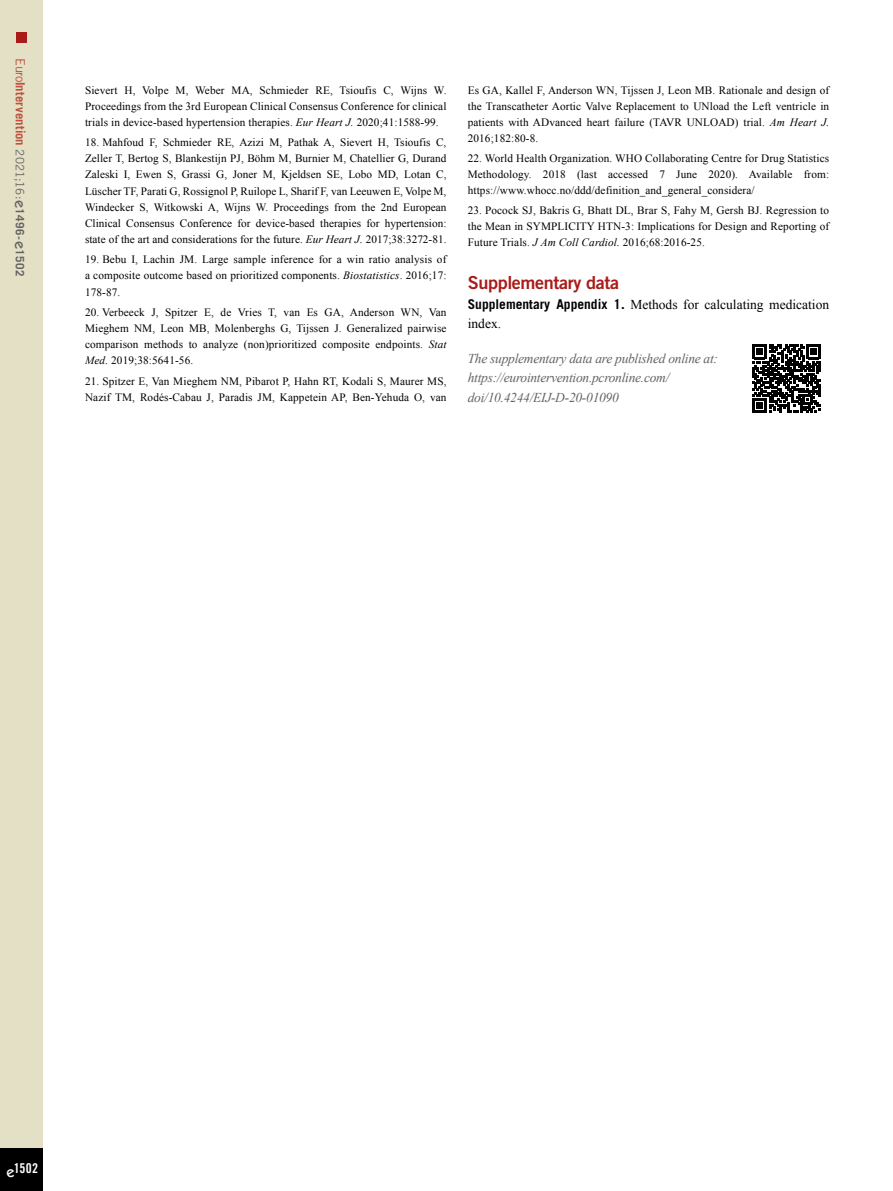
<style>
.page{position:relative;width:893px;height:1191px;background:#fff}
.page>*{position:absolute;margin:0;border:0;box-sizing:border-box;transform-origin:0 0}
.t1{font:18px "Trade Gothic LT Std Bd 2";letter-spacing:-.02em;color:#a91b18}
.t2{font:italic 13.5px/19.5px "Times New Roman";letter-spacing:-.02em;color:#646363}
.t3{font:13.5px/19.5px "Times New Roman";color:#000}
.t4{font:13.5px "Trade Gothic LT Std Bd Cn 20";color:#fff}
.t5{font:700 12.75px "Trade Gothic LT Std";letter-spacing:.005em;color:#bc533d}
.t6{font:11.25px/16px "Times New Roman";letter-spacing:.01em;color:#000;text-align:justify}
.s1{font-weight:400}
.s2{font-weight:400;font-size:11.7px;color:#646363}
.s3{font-family:"ITC Kabel Std";font-weight:500;font-size:15px;color:#646363}
.s4{font-size:11.7px;color:#646363}
.s5{font-style:italic}
.s6{font-family:"Trade Gothic LT Std";font-weight:700}
.s7{font-family:"ITC Kabel Std";font-weight:500;font-size:15px}
</style>
<div class="page">
<div style="left:0;top:0;width:43px;height:1191px;background:#e4e0c5"></div>
<div style="left:0;top:1148px;width:43px;height:43px;background:#000"></div>
<div style="left:16px;top:32px;width:10px;height:10px;background:#a91b18"></div>
<svg style="left:752px;top:344px;width:69px;height:69px"></svg>
<p class="t5" style="left:28px;top:58px;width:219px;rotate:90deg"><span class="s1">Euro</span>Intervention <span class="s2">2021;16:</span><span class="s3">e</span><span class="s4">1496-</span><span class="s3">e</span><span class="s4">1502</span></p>
<p class="t6" style="left:85px;top:82px;width:363px">Sievert H, Volpe M, Weber MA, Schmieder RE, Tsioufis C, Wijns W.<br>Proceedings from the 3rd European Clinical Consensus Conference for clinical trials in device-based hypertension therapies. <span class="s5">Eur Heart J.</span> 2020;41:1588-99.</p>
<p class="t6" style="left:85px;top:134px;width:363px">18. Mahfoud F, Schmieder RE, Azizi M, Pathak A, Sievert H, Tsioufis C, Zeller T, Bertog S, Blankestijn PJ, Böhm M, Burnier M, Chatellier G, Durand Zaleski I, Ewen S, Grassi G, Joner M, Kjeldsen SE, Lobo MD, Lotan C, Lüscher TF, Parati G, Rossignol P, Ruilope L, Sharif F, van Leeuwen E, Volpe M, Windecker S, Witkowski A, Wijns W. Proceedings from the 2nd European Clinical Consensus Conference for device-based therapies for hypertension: state of the art and considerations for the future. <span class="s5">Eur Heart J.</span> 2017;38:3272-81.</p>
<p class="t6" style="left:85px;top:251px;width:363px">19. Bebu I, Lachin JM. Large sample inference for a win ratio analysis of a composite outcome based on prioritized components. <span class="s5">Biostatistics</span>. 2016;17:<br>178-87.</p>
<p class="t6" style="left:85px;top:304px;width:363px">20. Verbeeck J, Spitzer E, de Vries T, van Es GA, Anderson WN, Van Mieghem NM, Leon MB, Molenberghs G, Tijssen J. Generalized pairwise comparison methods to analyze (non)prioritized composite endpoints. <span class="s5">Stat Med.</span> 2019;38:5641-56.</p>
<p class="t6" style="left:85px;top:373px;width:363px">21. Spitzer E, Van Mieghem NM, Pibarot P, Hahn RT, Kodali S, Maurer MS,<br>Nazif TM, Rodés-Cabau J, Paradis JM, Kappetein AP, Ben-Yehuda O, van</p>
<p class="t6" style="left:468px;top:82px;width:363px">Es GA, Kallel F, Anderson WN, Tijssen J, Leon MB. Rationale and design of the Transcatheter Aortic Valve Replacement to UNload the Left ventricle in patients with ADvanced heart failure (TAVR UNLOAD) trial. <span class="s5">Am Heart J.<br></span>2016;182:80-8.</p>
<p class="t6" style="left:468px;top:150px;width:363px">22. World Health Organization. WHO Collaborating Centre for Drug Statistics Methodology. 2018 (last accessed 7 June 2020). Available from: https://www.whocc.no/ddd/definition_and_general_considera/</p>
<p class="t6" style="left:468px;top:202px;width:363px">23. Pocock SJ, Bakris G, Bhatt DL, Brar S, Fahy M, Gersh BJ. Regression to the Mean in SYMPLICITY HTN-3: Implications for Design and Reporting of Future Trials. <span class="s5">J Am Coll Cardiol.</span> 2016;68:2016-25.</p>
<h1 class="t1" style="left:468px;top:272px;width:153px">Supplementary data</h1>
<p class="t3" style="left:468px;top:294px;width:363px"><span class="s6">Supplementary Appendix 1.</span> Methods for calculating medication index.</p>
<p class="t2" style="left:468px;top:348px;width:252px">The supplementary data are published online at: https://eurointervention.pcronline.com/ doi/10.4244/EIJ-D-20-01090</p>
<p class="t4" style="left:6px;top:1160px;width:33px"><span class="s7">e</span>1502</p>
</div>
